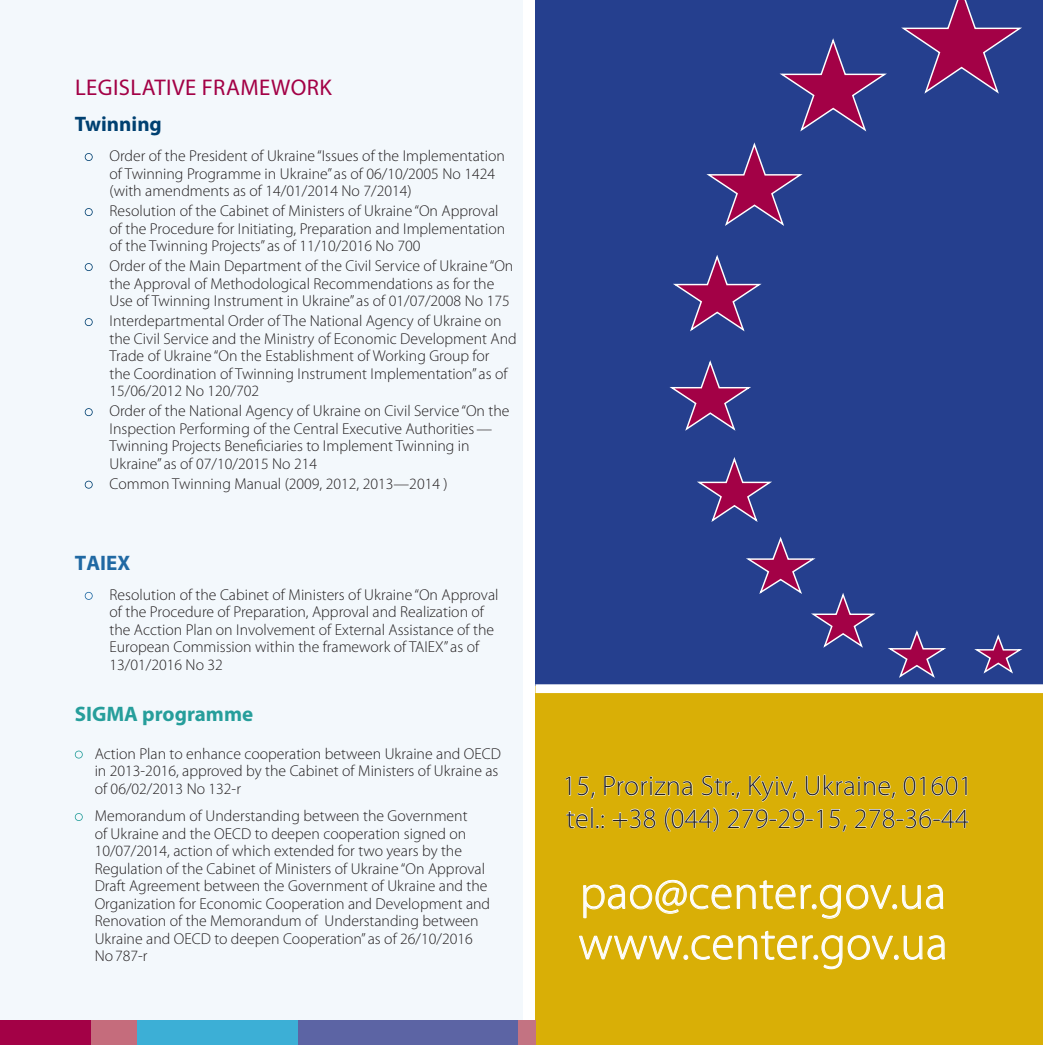
<style>
.page{position:relative;width:1043px;height:1045px;background:#fff}
.page>*{position:absolute;margin:0;border:0;box-sizing:border-box;transform-origin:0 0}
.t1{font:300 47.25px/50.4px "Myriad Pro";letter-spacing:.01em;color:#fff}
.t2{font:300 28px/32.7px "Myriad Pro";letter-spacing:.01em;color:#231f20}
.t3{font:22.75px "Myriad Pro";letter-spacing:.02em;color:#a30146}
.t4{font:700 21px "Myriad Pro";color:#269e9b}
.t5{font:700 21px "Myriad Pro";color:#004071}
.t6{font:700 21px "Myriad Pro";color:#2069a3}
.t7{font:300 15.75px/17.5px "Myriad Pro";color:#231f20}
</style>
<div class="page">
<div style="left:0;top:0;width:523px;height:1044px;background:#f3f8fc"></div>
<div style="left:535px;top:685px;width:507px;height:359px;background:#d9af06"></div>
<svg style="left:565px;top:776px;width:6px;height:19px"></svg>
<svg style="left:577px;top:776px;width:18px;height:23px"></svg>
<svg style="left:604px;top:775px;width:89px;height:21px"></svg>
<svg style="left:701px;top:775px;width:39px;height:24px"></svg>
<svg style="left:748px;top:775px;width:49px;height:27px"></svg>
<svg style="left:805px;top:774px;width:90px;height:25px"></svg>
<svg style="left:903px;top:776px;width:64px;height:20px"></svg>
<svg style="left:566px;top:807px;width:38px;height:21px"></svg>
<svg style="left:612px;top:808px;width:44px;height:20px"></svg>
<svg style="left:664px;top:807px;width:55px;height:25px"></svg>
<svg style="left:727px;top:808px;width:120px;height:24px"></svg>
<svg style="left:854px;top:808px;width:114px;height:20px"></svg>
<svg style="left:583px;top:879px;width:360px;height:40px"></svg>
<svg style="left:579px;top:930px;width:366px;height:39px"></svg>
<div style="left:67px;top:1020px;width:231px;height:24px;background:#3cafd6"></div>
<div style="left:298px;top:1019px;width:226px;height:25px;background:#5c64a4"></div>
<div style="left:91px;top:1019px;width:45px;height:25px;background:#c56c7c"></div>
<div style="left:517px;top:1019px;width:18px;height:25px;background:#c37382"></div>
<div style="left:0;top:1019px;width:91px;height:25px;background:#a30146"></div>
<svg style="left:85px;top:153px;width:8px;height:8px"></svg>
<svg style="left:85px;top:208px;width:8px;height:8px"></svg>
<svg style="left:85px;top:263px;width:8px;height:8px"></svg>
<svg style="left:85px;top:318px;width:8px;height:8px"></svg>
<svg style="left:85px;top:408px;width:8px;height:8px"></svg>
<svg style="left:85px;top:480px;width:8px;height:8px"></svg>
<svg style="left:85px;top:591px;width:8px;height:8px"></svg>
<div style="left:535px;top:0;width:507px;height:686px;background:#253f8e"></div>
<div style="left:535px;top:684px;width:507px;height:9px;background:#fff"></div>
<svg style="left:75px;top:750px;width:8px;height:8px"></svg>
<svg style="left:75px;top:813px;width:8px;height:7px"></svg>
<svg style="left:888px;top:630px;width:58px;height:48px"></svg>
<svg style="left:974px;top:634px;width:49px;height:40px"></svg>
<svg style="left:746px;top:537px;width:129px;height:111px"></svg>
<svg style="left:697px;top:457px;width:75px;height:65px"></svg>
<svg style="left:669px;top:360px;width:82px;height:71px"></svg>
<svg style="left:673px;top:255px;width:89px;height:77px"></svg>
<svg style="left:706px;top:142px;width:97px;height:84px"></svg>
<svg style="left:779px;top:38px;width:108px;height:94px"></svg>
<svg style="left:901px;top:0;width:121px;height:94px"></svg>
<h3 class="t3" style="left:75px;top:73px;width:258px">LEGISLATIVE FRAMEWORK</h3>
<h3 class="t5" style="left:75px;top:110px;width:89px">Twinning</h3>
<p class="t7" style="left:110px;top:147px;width:397px">Order of the President of Ukraine “Issues of the Implementation of Twinning Programme in Ukraine” as of 06/10/2005 No 1424 (with amendments as of 14/01/2014 No 7/2014)</p>
<p class="t7" style="left:110px;top:202px;width:397px">Resolution of the Cabinet of Ministers of Ukraine “On Approval of the Procedure for Initiating, Preparation and Implementation of the Twinning Projects” as of 11/10/2016 No 700</p>
<p class="t7" style="left:110px;top:257px;width:405px">Order of the Main Department of the Civil Service of Ukraine “On the Approval of Methodological Recommendations as for the<br>Use of Twinning Instrument in Ukraine” as of 01/07/2008 No 175</p>
<p class="t7" style="left:110px;top:312px;width:408px">Interdepartmental Order of The National Agency of Ukraine on the Civil Service and the Ministry of Economic Development And Trade of Ukraine “On the Establishment of Working Group for<br>the Coordination of Twinning Instrument Implementation” as of 15/06/2012 No 120/702</p>
<p class="t7" style="left:110px;top:402px;width:401px">Order of the National Agency of Ukraine on Civil Service “On the Inspection Performing of the Central Executive Authorities— Twinning Projects Beneficiaries to Implement Twinning in Ukraine” as of 07/10/2015 No 214</p>
<p class="t7" style="left:110px;top:475px;width:339px">Common Twinning Manual (2009, 2012, 2013—2014 )</p>
<h3 class="t6" style="left:75px;top:549px;width:57px">TАІЕХ</h3>
<p class="t7" style="left:110px;top:586px;width:390px">Resolution of the Cabinet of Ministers of Ukraine “On Approval of the Procedure of Preparation, Approval and Realization of the Acction Plan on Involvement of External Assistance of the European Commission within the framework of TAIEX” as of 13/01/2016 No 32</p>
<h3 class="t4" style="left:75px;top:700px;width:180px">SIGMA programme</h3>
<p class="t7" style="left:95px;top:744px;width:407px">Action Plan to enhance cooperation between Ukraine and OECD in 2013-2016, approved by the Cabinet of Ministers of Ukraine as of 06/02/2013 No 132-r</p>
<p class="t7" style="left:95px;top:807px;width:397px">Memorandum of Understanding between the Government<br>of Ukraine and the OECD to deepen cooperation signed on 10/07/2014, action of which extended for two years by the Regulation of the Cabinet of Ministers of Ukraine “On Approval Draft Agreement between the Government of Ukraine and the Organization for Economic Cooperation and Development and Renovation of the Memorandum of Understanding between Ukraine and OECD to deepen Cooperation” as of 26/10/2016<br>No787-r</p>
<h2 class="t2" style="left:562px;top:769px;width:411px">15, Prorizna Str., Kyiv, Ukraine, 01601 tel.: +38 (044) 279-29-15, 278-36-44</h2>
<h1 class="t1" style="left:578px;top:868px;width:370px">pao@center.gov.ua www.center.gov.ua</h1>
</div>
